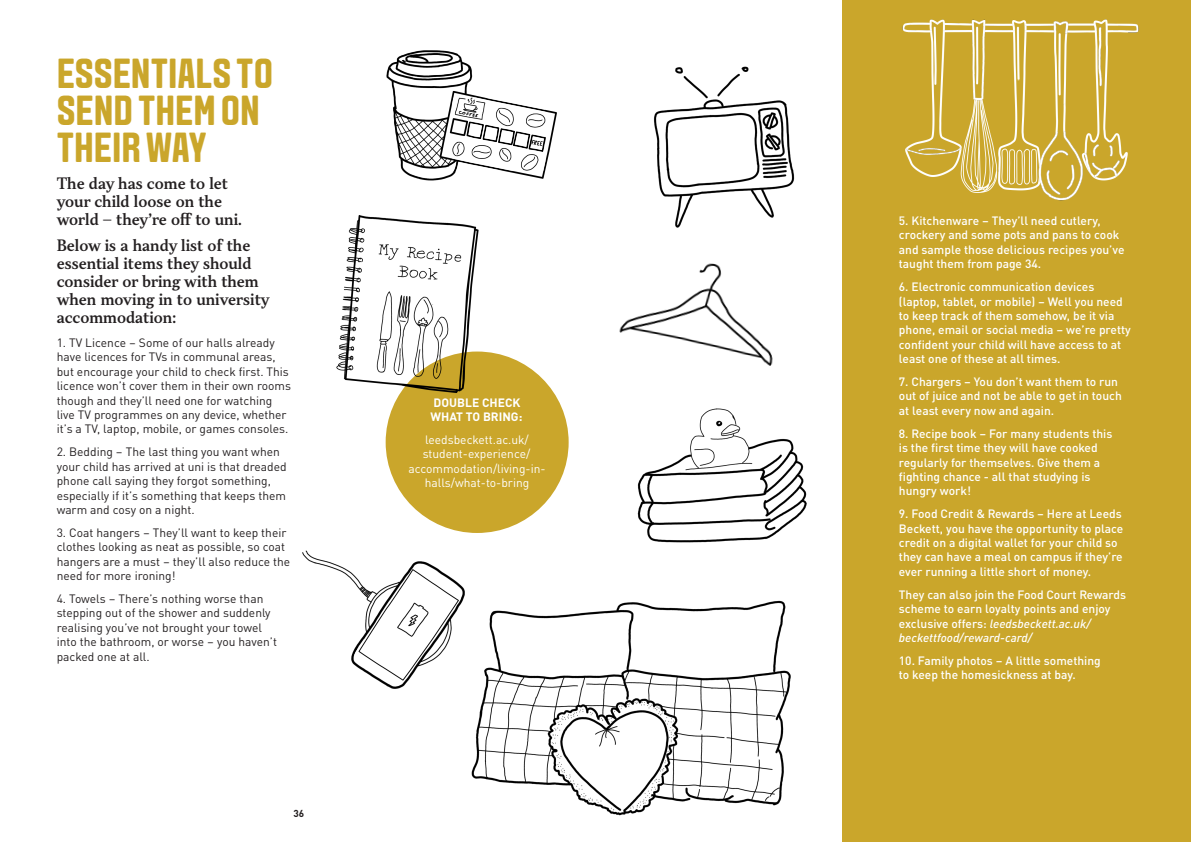
<style>
.page{position:relative;width:1191px;height:842px;background:#fff}
.page>*{position:absolute;margin:0;border:0;box-sizing:border-box;transform-origin:0 0}
.page_title{font:700 42px/37px "Aveny TLBU";color:#caa62b}
.standfirst{font:500 15px/18px "TT Jenevers";color:#231f20}
.body_copy{font:500 12px/14.4px "DIN Pro";color:#fff}
.body_copy-2{font:12px/14.4px "DIN Pro";color:#231f20}
.body_copy-3{font:12px/14.4px "DIN Pro";color:#fff;text-align:center}
.body_copy-4{font:700 12px/14.4px "DIN Pro";color:#fff}
.page_title-2{font:700 10px "DIN Pro";color:#231f20}
.s1{font-style:italic}
</style>
<div class="page">
<div style="left:386px;top:351px;width:182px;height:182px;background:#caa62b;border-radius:50%"></div>
<div style="left:842px;top:0;width:349px;height:842px;background:#caa62b"></div>
<img style="left:902px;top:19px;width:237px;height:182px">
<img style="left:471px;top:600px;width:320px;height:216px">
<img style="left:637px;top:408px;width:170px;height:135px">
<img style="left:619px;top:263px;width:154px;height:103px">
<img style="left:386px;top:50px;width:171px;height:131px">
<img style="left:336px;top:215px;width:177px;height:191px">
<img style="left:302px;top:530px;width:168px;height:159px">
<img style="left:654px;top:66px;width:141px;height:162px">
<p class="page_title" style="left:57px;top:56px;width:218px">ESSENTIALS TO<br>SEND THEM ON<br>THEIR WAY</p>
<p class="standfirst" style="left:57px;top:174px;width:187px">The day has come to let your child loose on the world – they’re off to uni.</p>
<p class="standfirst" style="left:57px;top:237px;width:214px">Below is a handy list of the essential items they should consider or bring with them when moving in to university accommodation:</p>
<p class="body_copy-2" style="left:57px;top:335px;width:236px">1. TV Licence – Some of our halls already have licences for TVs in communal areas, but encourage your child to check first. This licence won’t cover them in their own rooms though and they’ll need one for watching live TV programmes on any device, whether it’s a TV, laptop, mobile, or games consoles.</p>
<p class="body_copy-2" style="left:57px;top:444px;width:231px">2. Bedding – The last thing you want when your child has arrived at uni is that dreaded phone call saying they forgot something, especially if it’s something that keeps them warm and cosy on a night.</p>
<p class="body_copy-2" style="left:57px;top:524px;width:235px">3. Coat hangers – They’ll want to keep their clothes looking as neat as possible, so coat hangers are a must – they’ll also reduce the need for more ironing!</p>
<p class="body_copy-2" style="left:57px;top:591px;width:222px">4. Towels – There’s nothing worse than stepping out of the shower and suddenly realising you’ve not brought your towel into the bathroom, or worse – you haven’t packed one at all.</p>
<p class="page_title-2" style="left:293px;top:806px;width:12px">36</p>
<p class="body_copy-4" style="left:430px;top:394px;width:93px">DOUBLE CHECK<br>WHAT TO BRING:</p>
<p class="body_copy-3" style="left:408px;top:432px;width:139px">leedsbeckett.ac.uk/ student-experience/ accommodation/living-in&shy;halls/what-to-bring</p>
<p class="body_copy" style="left:899px;top:213px;width:227px">5. Kitchenware – They’ll need cutlery, crockery and some pots and pans to cook and sample those delicious recipes you’ve taught them from page 34.</p>
<p class="body_copy" style="left:899px;top:279px;width:233px">6. Electronic communication devices (laptop, tablet, or mobile) – Well you need to keep track of them somehow, be it via phone, email or social media – we’re pretty confident your child will have access to at least one of these at all times.</p>
<p class="body_copy" style="left:899px;top:374px;width:224px">7. Chargers – You don’t want them to run out of juice and not be able to get in touch at least every now and again.</p>
<p class="body_copy" style="left:899px;top:425px;width:215px">8. Recipe book – For many students this is the first time they will have cooked regularly for themselves. Give them a fighting chance - all that studying is hungry work!</p>
<p class="body_copy" style="left:899px;top:506px;width:226px">9. Food Credit &amp; Rewards – Here at Leeds Beckett, you have the opportunity to place credit on a digital wallet for your child so they can have a meal on campus if they’re ever running a little short of money.</p>
<p class="body_copy" style="left:899px;top:586px;width:229px">They can also join the Food Court Rewards scheme to earn loyalty points and enjoy exclusive offers: <span class="s1">leedsbeckett.ac.uk/ beckettfood/reward-card/</span></p>
<p class="body_copy" style="left:899px;top:653px;width:203px">10. Family photos – A little something to keep the homesickness at bay.</p>
</div>
